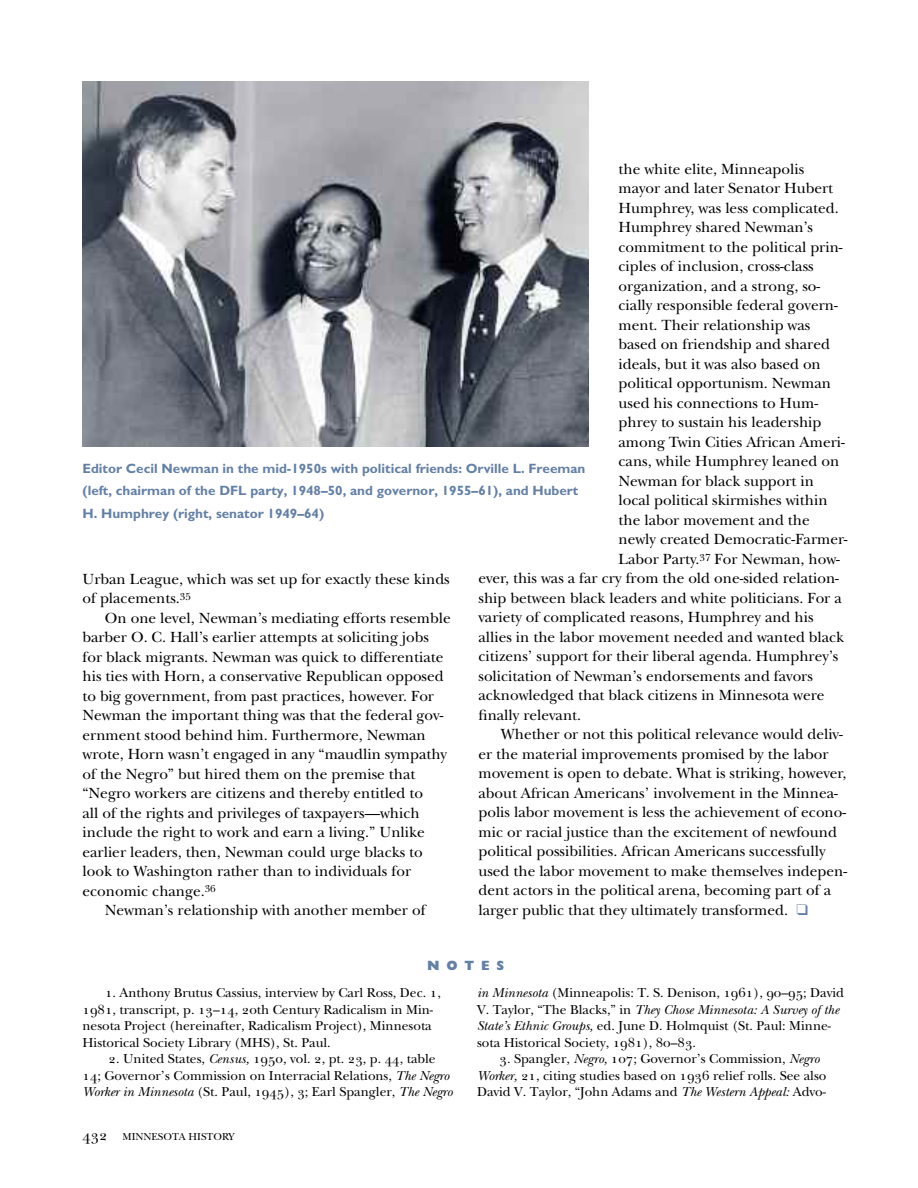
<style>
.page{position:relative;width:918px;height:1188px;background:#fff}
.page>*{position:absolute;margin:0;border:0;box-sizing:border-box;transform-origin:0 0}
.t1{font:15.3px/19.5px "New Baskerville";color:#000}
.t2{font:13.5px/16.5px "New Baskerville";color:#000}
.t3{font:700 13.5px/22.5px "Gill Sans";color:#6480a6}
.t4{font:13.5px "New Baskerville Italic Os F";color:#000}
.t5{font:800 13.5px "Gill Sans";letter-spacing:.505em;color:#6480a6}
.t6{font:10.5px "New Baskerville";color:#000}
.s1{color:#6480a6}
.s2{font-family:"New Baskerville Italic Os F"}
.s3{font-family:"New Baskerville SC"}
.s4{font-family:"New Baskerville"}
.s5{font-family:"New Baskerville SC";font-size:15px}
</style>
<div class="page">
<img style="left:82px;top:81px;width:507px;height:365px">
<p class="t1" style="left:619px;top:161px;width:187px">the white elite, Minneapolis</p>
<p class="t1" style="left:619px;top:181px;width:216px">mayor and later Senator Hubert</p>
<p class="t1" style="left:619px;top:200px;width:222px">Humphrey, was less complicated.</p>
<p class="t1" style="left:619px;top:220px;width:196px">Humphrey shared Newman’s</p>
<p class="t1" style="left:619px;top:239px;width:226px">commitment to the political prin-</p>
<p class="t1" style="left:619px;top:259px;width:197px">ciples of inclusion, cross-class</p>
<p class="t1" style="left:619px;top:278px;width:203px">organization, and a strong, so-</p>
<p class="t1" style="left:619px;top:298px;width:221px">cially responsible federal govern-</p>
<p class="t1" style="left:619px;top:317px;width:193px">ment. Their relationship was</p>
<p class="t1" style="left:619px;top:337px;width:213px">based on friendship and shared</p>
<p class="t1" style="left:619px;top:356px;width:204px">ideals, but it was also based on</p>
<p class="t1" style="left:619px;top:376px;width:214px">political opportunism. Newman</p>
<p class="t1" style="left:619px;top:395px;width:201px">used his connections to Hum-</p>
<p class="t1" style="left:619px;top:415px;width:204px">phrey to sustain his leadership</p>
<p class="t1" style="left:619px;top:434px;width:228px">among Twin Cities African Ameri-</p>
<p class="t1" style="left:619px;top:454px;width:222px">cans, while Humphrey leaned on</p>
<p class="t1" style="left:619px;top:473px;width:197px">Newman for black support in</p>
<p class="t1" style="left:619px;top:493px;width:211px">local political skirmishes within</p>
<p class="t1" style="left:619px;top:512px;width:193px">the labor movement and the</p>
<p class="t1" style="left:619px;top:532px;width:230px">newly created Democratic-Farmer-</p>
<p class="t1" style="left:619px;top:551px;width:223px">Labor Party.<sup>37</sup> For Newman, how-</p>
<p class="t1" style="left:478px;top:571px;width:362px">ever, this was a far cry from the old one-sided relation-</p>
<p class="t1" style="left:478px;top:590px;width:365px">ship between black leaders and white politicians. For a</p>
<p class="t1" style="left:478px;top:610px;width:337px">variety of complicated reasons, Humphrey and his</p>
<p class="t1" style="left:478px;top:629px;width:367px">allies in the labor movement needed and wanted black</p>
<p class="t1" style="left:478px;top:649px;width:361px">citizens’ support for their liberal agenda. Humphrey’s</p>
<p class="t1" style="left:478px;top:668px;width:336px">solicitation of Newman’s endorsements and favors</p>
<p class="t1" style="left:478px;top:688px;width:348px">acknowledged that black citizens in Minnesota were</p>
<p class="t1" style="left:478px;top:707px;width:104px">finally relevant.</p>
<p class="t1" style="left:501px;top:727px;width:343px">Whether or not this political relevance would deliv-</p>
<p class="t1" style="left:478px;top:746px;width:352px">er the material improvements promised by the labor</p>
<p class="t1" style="left:478px;top:766px;width:369px">movement is open to debate. What is striking, however,</p>
<p class="t1" style="left:478px;top:785px;width:361px">about African Americans’ involvement in the Minnea-</p>
<p class="t1" style="left:478px;top:805px;width:369px">polis labor movement is less the achievement of econo-</p>
<p class="t1" style="left:478px;top:824px;width:360px">mic or racial justice than the excitement of newfound</p>
<p class="t1" style="left:478px;top:844px;width:349px">political possibilities. African Americans successfully</p>
<p class="t1" style="left:478px;top:863px;width:370px">used the labor movement to make themselves indepen-</p>
<p class="t1" style="left:478px;top:883px;width:354px">dent actors in the political arena, becoming part of a</p>
<p class="t1" style="left:478px;top:902px;width:331px">larger public that they ultimately transformed. <span class="s1">❑</span></p>
<p class="t3" style="left:82px;top:458px;width:505px">Editor Cecil Newman in the mid-1950s with political friends: Orville L. Freeman (left, chairman of the DFL party, 1948–50, and governor, 1955–61), and Hubert<br>H. Humphrey (right, senator 1949–64)</p>
<p class="t1" style="left:82px;top:571px;width:369px">Urban League, which was set up for exactly these kinds of placements.<sup>35</sup></p>
<p class="t1" style="left:105px;top:610px;width:347px">On one level, Newman’s mediating efforts resemble</p>
<p class="t1" style="left:82px;top:630px;width:348px">barber O. C. Hall’s earlier attempts at soliciting jobs</p>
<p class="t1" style="left:82px;top:649px;width:362px">for black migrants. Newman was quick to differentiate</p>
<p class="t1" style="left:82px;top:669px;width:363px">his ties with Horn, a conservative Republican opposed</p>
<p class="t1" style="left:82px;top:688px;width:353px">to big government, from past practices, however. For</p>
<p class="t1" style="left:82px;top:708px;width:362px">Newman the important thing was that the federal gov-</p>
<p class="t1" style="left:82px;top:727px;width:345px">ernment stood behind him. Furthermore, Newman</p>
<p class="t1" style="left:82px;top:747px;width:366px">wrote, Horn wasn’t engaged in any “maudlin sympathy</p>
<p class="t1" style="left:82px;top:766px;width:334px">of the Negro” but hired them on the premise that</p>
<p class="t1" style="left:82px;top:786px;width:342px">“Negro workers are citizens and thereby entitled to</p>
<p class="t1" style="left:82px;top:805px;width:339px">all of the rights and privileges of taxpayers—which</p>
<p class="t1" style="left:83px;top:825px;width:344px">include the right to work and earn a living.” Unlike</p>
<p class="t1" style="left:83px;top:844px;width:342px">earlier leaders, then, Newman could urge blacks to</p>
<p class="t1" style="left:83px;top:864px;width:330px">look to Washington rather than to individuals for</p>
<p class="t1" style="left:83px;top:883px;width:135px">economic change.<sup>36</sup></p>
<p class="t1" style="left:105px;top:903px;width:322px">Newman’s relationship with another member of</p>
<p class="t5" style="left:427px;top:960px;width:79px">NOTES</p>
<p class="t2" style="left:477px;top:987px;width:368px"><span class="s2">in Minnesota</span> (Minneapolis: T. S. Denison, <span class="s3">1961</span>), <span class="s3">90</span>–<span class="s3">95</span>; David</p>
<p class="t4" style="left:477px;top:1005px;width:363px"><span class="s4">V. Taylor, “The Blacks,” in</span> They Chose Minnesota: A Survey of the</p>
<p class="t2" style="left:477px;top:1020px;width:356px"><span class="s2">State’s Ethnic Groups,</span> ed. June D. Holmquist (St. Paul: Minne&shy;sota Historical Society, <span class="s3">1981</span>), <span class="s3">80</span>–<span class="s3">83</span>.</p>
<p class="t2" style="left:477px;top:1053px;width:351px;text-indent:22px"><span class="s3">3</span>. Spangler, <span class="s2">Negro,</span> <span class="s3">107</span>; Governor’s Commission, <span class="s2">Negro<br>Worker,</span> <span class="s3">21</span>, citing studies based on <span class="s3">1936</span> relief rolls. See also<br>David V. Taylor, “John Adams and <span class="s2">The Western Appeal:</span> Advo-</p>
<p class="t2" style="left:83px;top:987px;width:360px;text-indent:22px"><span class="s3">1</span>. Anthony Brutus Cassius, interview by Carl Ross, Dec. <span class="s3">1</span>, <span class="s3">1981</span>, transcript, p. <span class="s3">13</span>–<span class="s3">14</span>, <span class="s3">20</span>th Century Radicalism in Min&shy;nesota Project (hereinafter, Radicalism Project), Minnesota Historical Society Library (MHS), St. Paul.</p>
<p class="t2" style="left:83px;top:1053px;width:368px;text-indent:26px"><span class="s3">2</span>. United States, <span class="s2">Census,</span> <span class="s3">1950</span>, vol. <span class="s3">2</span>, pt. <span class="s3">23</span>, p. <span class="s3">44</span>, table<br><span class="s3">14</span>; Governor’s Commission on Interracial Relations, <span class="s2">The Negro</span></p>
<p class="t4" style="left:83px;top:1087px;width:372px">Worker in Minnesota <span class="s4">(St. Paul,</span> <span class="s3">1945</span><span class="s4">),</span> <span class="s3">3</span><span class="s4">; Earl Spangler,</span> The Negro</p>
<p class="t6" style="left:82px;top:1133px;width:153px"><span class="s5">432</span> MINNESOTA HISTORY</p>
</div>
